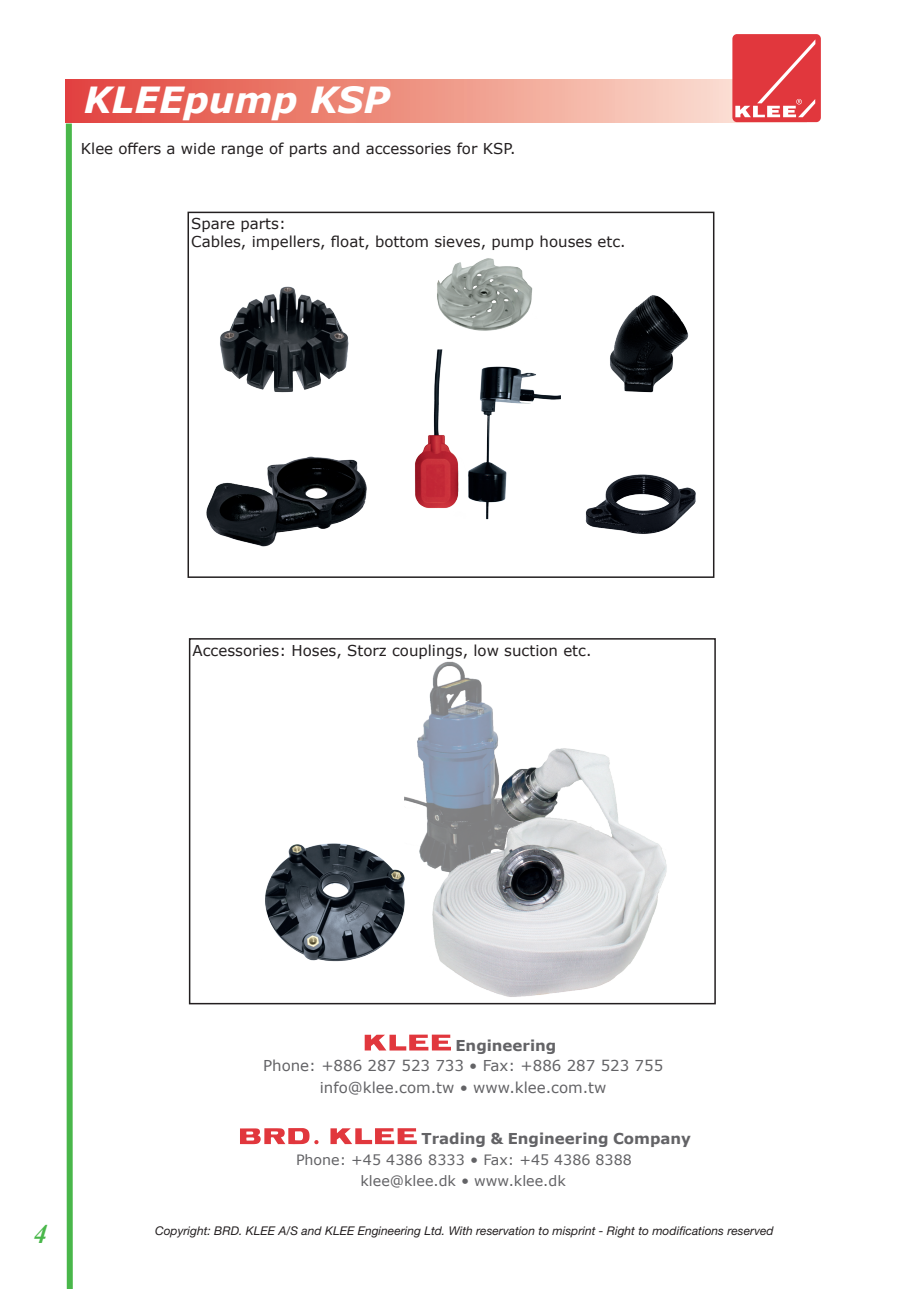
<style>
.page{position:relative;width:919px;height:1289px;background:#fff}
.page>*{position:absolute;margin:0;border:0;box-sizing:border-box;transform-origin:0 0}
.t1{font:italic 700 36px "Verdana";color:#fff}
.t2{font:italic 700 27px "Times New Roman";color:#49b74a}
.t3{font:15px "Verdana";color:#231f20}
.Brødtekst{font:15px "Verdana";color:#636366}
.Brødtekst-2{font:700 15px "Verdana";color:#636366}
.Brødtekst-3{font:14.25px "Verdana";color:#636366}
.Overskrift_tekst{font:italic 12px "Helvetica Neue";color:#231f20}
.s1{font-size:15px}
</style>
<div class="page">
<div style="left:66px;top:80px;width:740px;height:42px;background:linear-gradient(to right,#e2433a,#fdeddc)"></div>
<div style="left:732px;top:34px;width:88px;height:88px;background:#e1373d;border-radius:5px"></div>
<svg style="left:735px;top:40px;width:80px;height:77px"></svg>
<svg style="left:65px;top:117px;width:11px;height:1171px"></svg>
<img style="left:404px;top:661px;width:263px;height:336px">
<img style="left:265px;top:830px;width:149px;height:138px">
<img style="left:437px;top:258px;width:96px;height:73px">
<img style="left:220px;top:286px;width:129px;height:107px">
<img style="left:206px;top:456px;width:161px;height:91px">
<img style="left:415px;top:349px;width:145px;height:171px">
<img style="left:610px;top:295px;width:79px;height:98px">
<img style="left:585px;top:474px;width:111px;height:60px">
<div style="left:187px;top:212px;width:527px;height:366px;border:2px solid #231f20"></div>
<div style="left:189px;top:638px;width:526px;height:366px;border:2px solid #231f20"></div>
<svg style="left:364px;top:1034px;width:87px;height:16px"></svg>
<svg style="left:240px;top:1128px;width:78px;height:16px"></svg>
<svg style="left:330px;top:1128px;width:87px;height:16px"></svg>
<p class="t1" style="left:84px;top:75px;width:307px">KLEEpump KSP</p>
<p class="t3" style="left:81px;top:138px;width:436px">Klee offers a wide range of parts and accessories for KSP.</p>
<p class="t3" style="left:191px;top:213px;width:96px">Spare parts:</p>
<p class="t3" style="left:191px;top:231px;width:436px">Cables, impellers, float, bottom sieves, pump houses etc.</p>
<p class="t3" style="left:192px;top:640px;width:400px">Accessories: Hoses, Storz couplings, low suction etc.</p>
<h2 class="t2" style="left:34px;top:1214px;width:15px">4</h2>
<p class="Brødtekst-2" style="left:455px;top:1034px;width:102px">Engineering</p>
<p class="Brødtekst" style="left:320px;top:1076px;width:288px">info@klee.com.tw • www.klee.com.tw</p>
<p class="Brødtekst" style="left:263px;top:1055px;width:401px">Phone: +886 287 523 733 • Fax: +886 287 523 755</p>
<p class="Brødtekst-2" style="left:421px;top:1127px;width:271px">Trading &amp; Engineering Company</p>
<p class="Brødtekst-3" style="left:360px;top:1171px;width:207px">klee@klee.dk <span class="s1">•</span> www.klee.dk</p>
<p class="Brødtekst-3" style="left:296px;top:1150px;width:337px">Phone: +45 4386 8333 <span class="s1">•</span> Fax: +45 4386 8388</p>
<p class="Overskrift_tekst" style="left:155px;top:1223px;width:620px">Copyright: BRD. KLEE A/S and KLEE Engineering Ltd. With reservation to misprint - Right to modifications reserved</p>
</div>
